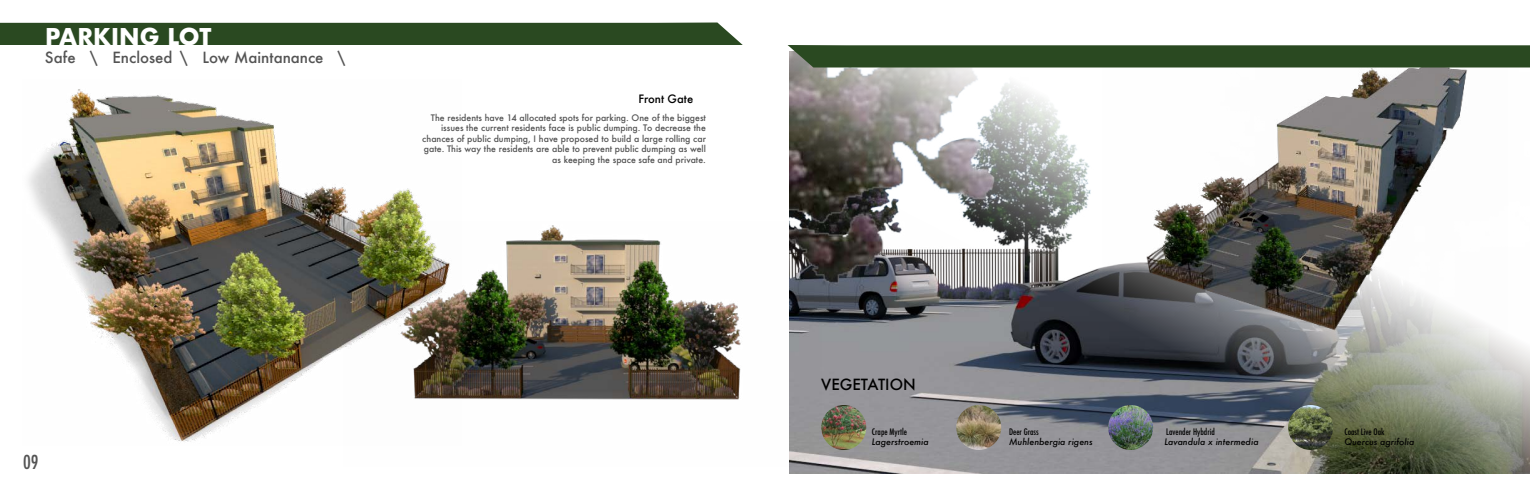
<style>
.page{position:relative;width:1530px;height:495px;background:#fff}
.page>*{position:absolute;margin:0;border:0;box-sizing:border-box;transform-origin:0 0}
.t1{font:700 22.5px "Futura";color:#fff}
.t2{font:500 condensed 18.75px "Futura";color:#545454}
.t3{font:500 15px "Futura";color:#545454}
.t4{font:500 15px "Futura";color:#000}
.t5{font:500 11.25px "Futura";color:#000}
.t6{font:500 8.75px/10.5px "Futura";color:#545454;text-align:right}
.t7{font:italic 500 8.75px "Futura";color:#000}
.t8{font:500 condensed 8.75px "Futura";color:#000}
</style>
<div class="page">
<img style="left:789px;top:68px;width:741px;height:405px">
<img style="left:28px;top:89px;width:395px;height:353px">
<img style="left:956px;top:405px;width:45px;height:45px;border-radius:22px">
<img style="left:1108px;top:405px;width:45px;height:45px;border-radius:22px">
<img style="left:821px;top:405px;width:45px;height:45px;border-radius:22px">
<img style="left:1288px;top:405px;width:45px;height:45px;border-radius:22px">
<img style="left:1102px;top:68px;width:406px;height:264px">
<img style="left:343px;top:221px;width:478px;height:246px">
<svg style="left:788px;top:45px;width:742px;height:23px;background:#33502a"></svg>
<div style="left:0;top:22px;width:743px;height:23px;background:#2a4921"></div>
<h1 class="t1" style="left:45px;top:20px;width:168px">PARKING LOT</h1>
<h3 class="t3" style="left:45px;top:47px;width:302px">Safe \ Enclosed \ Low Maintanance \</h3>
<p class="t5" style="left:638px;top:92px;width:56px">Front Gate</p>
<p class="t6" style="left:422px;top:112px;width:285px">The residents have 14 allocated spots for parking. One of the biggest issues the current residents face is public dumping. To decrease the chances of public dumping, I have proposed to build a large rolling car gate. This way the residents are able to prevent public dumping as well as keeping the space safe and private.</p>
<h2 class="t2" style="left:23px;top:450px;width:17px">09</h2>
<h3 class="t4" style="left:821px;top:375px;width:96px">VEGETATION</h3>
<p class="t8" style="left:872px;top:426px;width:37px">Crape Myrtle</p>
<p class="t7" style="left:872px;top:436px;width:58px">Lagerstroemia</p>
<p class="t8" style="left:1009px;top:426px;width:31px">Deer Grass</p>
<p class="t7" style="left:1009px;top:436px;width:85px">Muhlenbergia rigens</p>
<p class="t8" style="left:1166px;top:426px;width:50px">Lavender Hybdrid</p>
<p class="t7" style="left:1164px;top:436px;width:96px">Lavandula x intermedia</p>
<p class="t8" style="left:1344px;top:426px;width:42px">Coast Live Oak</p>
<p class="t7" style="left:1344px;top:436px;width:72px">Quercus agrifolia</p>
</div>
